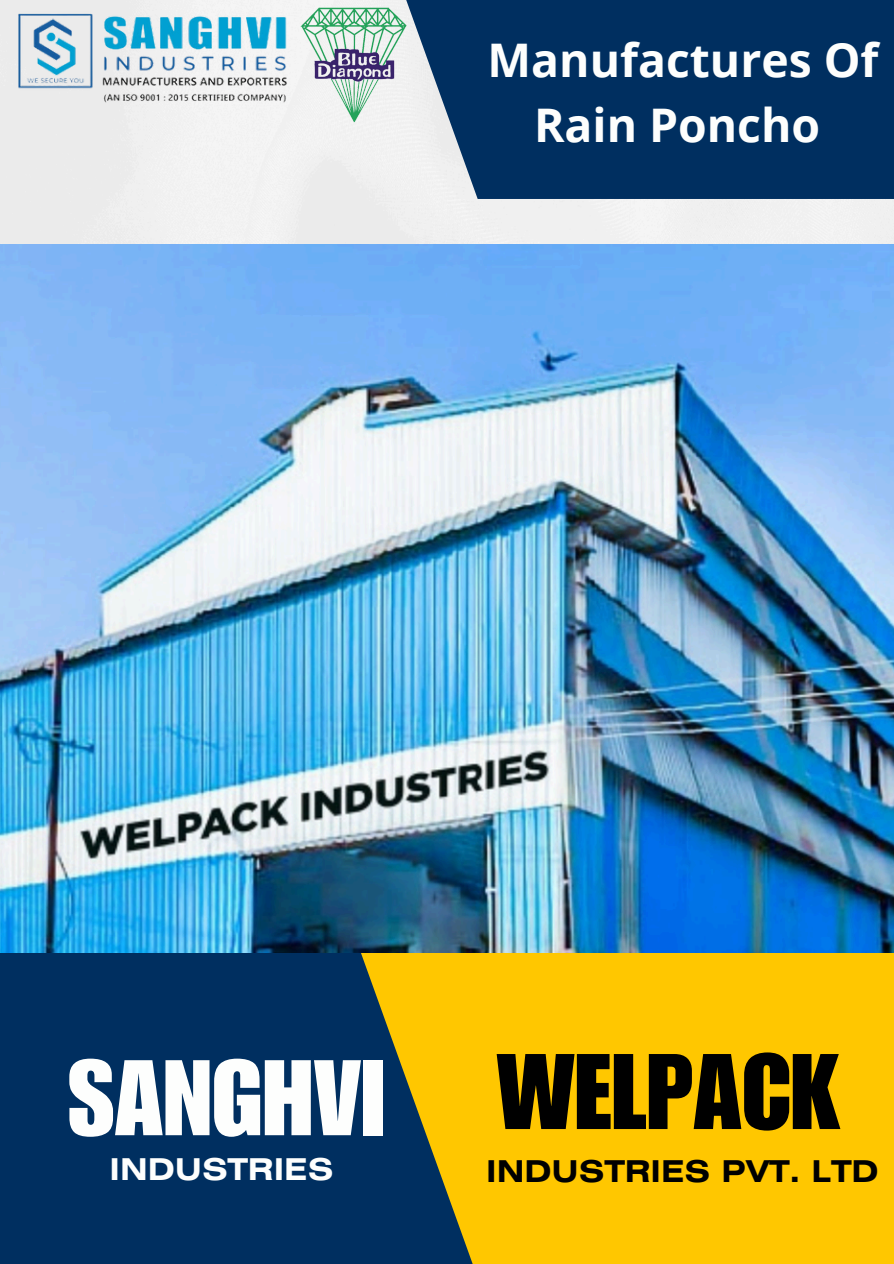
<style>
.page{position:relative;width:894px;height:1264px;background:#fff}
.page>*{position:absolute;margin:0;border:0;box-sizing:border-box;transform-origin:0 0}
.t1{font:105px "Impact LT Std";color:#fdfefd}
.t2{font:105px "Impact LT Std";color:#000}
.t3{font:700 46.35px/64.3px "Noto Sans";color:#fdfefd;text-align:center}
.t4{font:700 30px "Helios Ext";color:#000}
.t5{font:700 30px "Helios Ext";color:#fdfefd}
</style>
<div class="page">
<div style="left:0;top:0;width:893px;height:245px;background:#f0f0f0"></div>
<div style="left:0;top:922px;width:893px;height:341px;background:#002f60"></div>
<svg style="left:357px;top:952px;width:536px;height:311px;background:#e2b50b"></svg>
<img style="left:0;top:245px;width:893px;height:707px">
<img style="left:0;top:0;width:303px;height:105px">
<img style="left:296px;top:3px;width:62px;height:121px">
<svg style="left:358px;top:0;width:535px;height:199px;background:#224b74"></svg>
<p class="t3" style="left:487px;top:27px;width:392px">Manufactures Of<br>Rain Poncho</p>
<h2 class="t1" style="left:68px;top:1060px;width:318px">SANGHVI</h2>
<p class="t5" style="left:109px;top:1158px;width:225px">INDUSTRIES</p>
<p class="t2" style="left:496px;top:1054px;width:344px">WELPACK</p>
<p class="t4" style="left:486px;top:1160px;width:393px">INDUSTRIES PVT. LTD</p>
</div>
